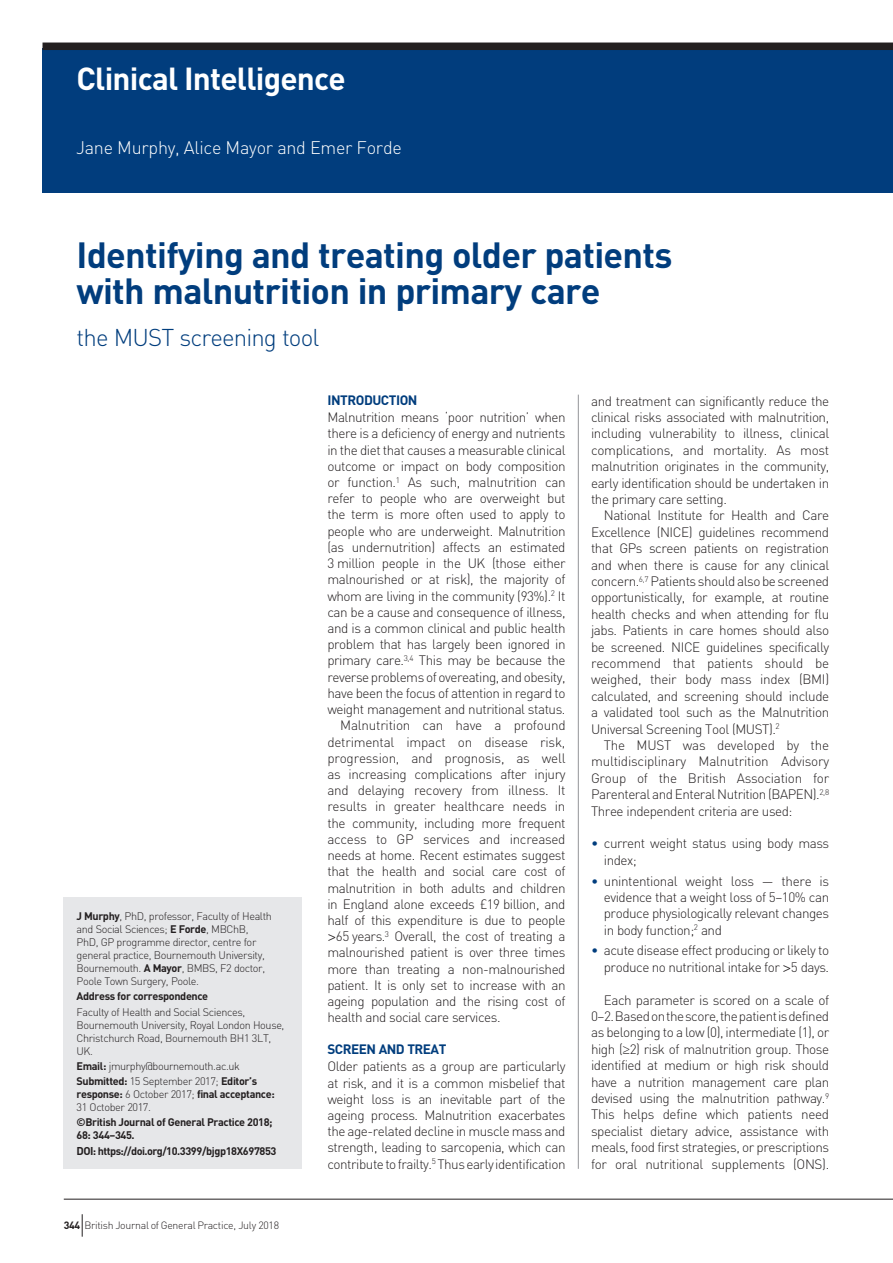
<style>
.page{position:relative;width:893px;height:1263px;background:#fff}
.page>*{position:absolute;margin:0;border:0;box-sizing:border-box;transform-origin:0 0}
.Article_Title{font:700 36px/36px "DIN";letter-spacing:-.02em;color:#013d7d}
.t1{font:700 31.5px "DIN";letter-spacing:-.025em;color:#fff}
.Article_Title_Sub_He{font:300 24px "DIN";letter-spacing:-.035em;color:#013d7d}
.Names{font:300 18px "DIN";letter-spacing:-.015em;color:#fff}
.Body_copy_indent{font:300 13.5px/16.4px "DIN";letter-spacing:-.035em;color:#231f20;text-align:justify}
.Body_Copy_First_para{font:300 13.5px/16.2px "DIN";letter-spacing:-.035em;color:#231f20;text-align:justify}
.C_Header{font:300 13.5px/16.2px "DIN";letter-spacing:-.035em;color:#231f20;text-align:justify}
.Bulleted_Body_Copy{font:300 13.5px/16.4px "DIN";letter-spacing:-.035em;color:#231f20}
.Sub_Head_B_Header{font:700 13.5px "DIN";letter-spacing:-.035em;color:#013d7d}
.Author_box{font:300 10.8px/13px "DIN";letter-spacing:-.035em;color:#231f20}
.Author_box-2{font:700 10.8px/13px "DIN";letter-spacing:-.035em;color:#231f20}
.t2{font:300 10.5px "DIN";letter-spacing:-.025em;color:#231f20}
.s1{font-weight:700}
.s2{font-weight:300}
.s3{font-size:11.25px}
.s4{font-family:"Helvetica"}
.s5{color:#013d7d}
</style>
<div class="page">
<div style="left:43px;top:48px;width:850px;height:144px;background:#013d7d"></div>
<hr style="left:578px;top:395px;width:1px;height:774px;background:#939598">
<hr style="left:64px;top:1199px;width:829px;height:1px;background:#231f20">
<svg style="left:82px;top:1214px;width:1px;height:23px"></svg>
<div style="left:64px;top:897px;width:238px;height:272px;background:#e6e7e9"></div>
<div style="left:43px;top:43px;width:850px;height:7px;background:#231f20"></div>
<p class="t1" style="left:77px;top:58px;width:271px">Clinical Intelligence</p>
<p class="Names" style="left:76px;top:136px;width:327px">Jane Murphy, Alice Mayor and Emer Forde</p>
<p class="Article_Title" style="left:77px;top:235px;width:597px">Identifying and treating older patients with malnutrition in primary care</p>
<p class="Article_Title_Sub_He" style="left:77px;top:323px;width:244px">the MUST screening tool</p>
<p class="Author_box" style="left:77px;top:909px;width:197px"><span class="s1">J Murphy</span>, PhD, professor, Faculty of Health and Social Sciences; <span class="s1">E Forde</span>, MBChB, PhD, GP programme director, centre for general practice, Bournemouth University, Bournemouth. <span class="s1">A Mayor</span>, BMBS, F2 doctor, Poole Town Surgery, Poole.</p>
<p class="Author_box-2" style="left:77px;top:989px;width:133px">Address for correspondence</p>
<p class="Author_box" style="left:77px;top:1005px;width:209px">Faculty of Health and Social Sciences,<br>Bournemouth University, Royal London House,<br>Christchurch Road, Bournemouth BH1 3LT,<br>UK.</p>
<p class="Author_box" style="left:77px;top:1059px;width:165px"><span class="s1">Email:</span> jmurphy@bournemouth.ac.uk</p>
<p class="Author_box-2" style="left:77px;top:1074px;width:200px">Submitted: <span class="s2">15 September 2017;</span> Editor’s response: <span class="s2">6 October 2017;</span> final acceptance:<br><span class="s2">31 October 2017.</span></p>
<p class="Author_box-2" style="left:77px;top:1115px;width:198px">©British Journal of General Practice 2018;<br>68: 344–345.</p>
<p class="Author_box-2" style="left:77px;top:1144px;width:201px"><span class="s3">DOI</span>: https://doi.org/10.3399/bjgp18X697853</p>
<p class="t2" style="left:64px;top:1219px;width:217px"><span class="s1">344</span> British Journal of General Practice, July 2018</p>
<p class="Sub_Head_B_Header" style="left:327px;top:391px;width:92px">INTRODUCTION</p>
<p class="Body_Copy_First_para" style="left:327px;top:409px;width:240px">Malnutrition means ‘poor nutrition’ when there is a deficiency of energy and nutrients in the diet that causes a measurable clinical outcome or impact on body composition or function.<sup>1</sup> As such, malnutrition can refer to people who are overweight but the term is more often used to apply to people who are underweight. Malnutrition (as undernutrition) affects an estimated 3 million people in the UK (those either malnourished or at risk), the majority of whom are living in the community (93%).<sup>2</sup> It can be a cause and consequence of illness, and is a common clinical and public health problem that has largely been ignored in primary care.<sup>3,4</sup> This may be because the reverse problems of overeating, and obesity, have been the focus of attention in regard to weight management and nutritional status.</p>
<p class="Body_copy_indent" style="left:327px;top:717px;width:240px;text-indent:13px">Malnutrition can have a profound detrimental impact on disease risk, progression, and prognosis, as well as increasing complications after injury and delaying recovery from illness. It results in greater healthcare needs in the community, including more frequent access to GP services and increased needs at home. Recent estimates suggest that the health and social care cost of malnutrition in both adults and children in England alone exceeds £19 billion, and half of this expenditure is due to people <span class="s4">&gt;</span>65 years.<sup>3</sup> Overall, the cost of treating a malnourished patient is over three times more than treating a non-malnourished patient. It is only set to increase with an ageing population and the rising cost of health and social care services.</p>
<p class="Sub_Head_B_Header" style="left:327px;top:1040px;width:121px">SCREEN AND TREAT</p>
<p class="C_Header" style="left:327px;top:1058px;width:240px">Older patients as a group are particularly at risk, and it is a common misbelief that weight loss is an inevitable part of the ageing process. Malnutrition exacerbates the age-related decline in muscle mass and strength, leading to sarcopenia, which can contribute to frailty.<sup>5</sup> Thus early identification</p>
<p class="C_Header" style="left:591px;top:392px;width:240px">and treatment can significantly reduce the clinical risks associated with malnutrition, including vulnerability to illness, clinical complications, and mortality. As most malnutrition originates in the community, early identification should be undertaken in the primary care setting.</p>
<p class="Body_copy_indent" style="left:591px;top:507px;width:240px;text-indent:13px">National Institute for Health and Care Excellence (NICE) guidelines recommend that GPs screen patients on registration and when there is cause for any clinical concern.<sup>6,7</sup> Patients should also be screened opportunistically, for example, at routine health checks and when attending for flu jabs. Patients in care homes should also be screened. NICE guidelines specifically recommend that patients should be weighed, their body mass index (BMI) calculated, and screening should include a validated tool such as the Malnutrition Universal Screening Tool (MUST).<sup>2</sup></p>
<p class="Body_copy_indent" style="left:591px;top:737px;width:240px;text-indent:13px">The MUST was developed by the multidisciplinary Malnutrition Advisory Group of the British Association for Parenteral and Enteral Nutrition (BAPEN).<sup>2,8<br></sup>Three independent criteria are used:</p>
<p class="Bulleted_Body_Copy" style="left:604px;top:835px;width:227px;text-indent:-13px"><span class="s5">•</span> current weight status using body mass index;</p>
<p class="Bulleted_Body_Copy" style="left:604px;top:872px;width:227px;text-align:justify;text-indent:-13px"><span class="s5">•</span> unintentional weight loss — there is evidence that a weight loss of 5–10% can produce physiologically relevant changes in body function;<sup>2</sup> and</p>
<p class="Bulleted_Body_Copy" style="left:591px;top:942px;width:240px;text-align:right"><span class="s5">•</span> acute disease effect producing or likely to produce no nutritional intake for <span class="s4">&gt;</span>5 days.</p>
<p class="Body_copy_indent" style="left:591px;top:991px;width:240px;text-indent:13px">Each parameter is scored on a scale of 0–2. Based on the score, the patient is defined as belonging to a low (0), intermediate (1), or high (<span class="s4">≥</span>2) risk of malnutrition group. Those identified at medium or high risk should have a nutrition management care plan devised using the malnutrition pathway.<sup>9<br></sup>This helps define which patients need specialist dietary advice, assistance with meals, food first strategies, or prescriptions for oral nutritional supplements (ONS).</p>
</div>
